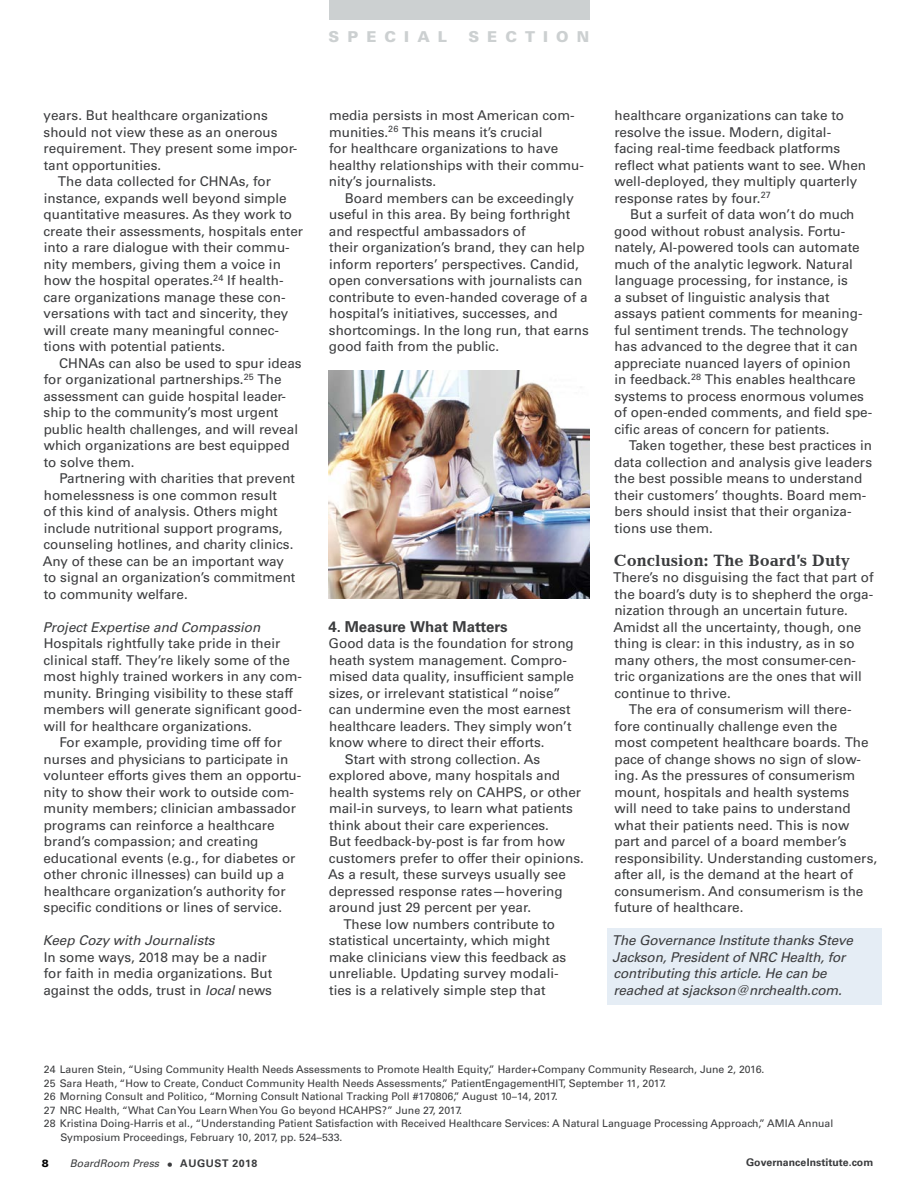
<style>
.page{position:relative;width:918px;height:1188px;background:#fff}
.page>*{position:absolute;margin:0;border:0;box-sizing:border-box;transform-origin:0 0}
.t1{font:700 16.5px "Candida LT";color:#3b3c3e}
.t2{font:700 15px "Univers LT Std";color:#3b3c3e}
.t3{font:900 15px "Univers LT Std";letter-spacing:.54em;color:#ccd0d1}
.body{font:13.5px/16.5px "Univers LT Std";color:#3b3c3e}
.body-no-indent{font:13.5px/16.5px "Univers LT Std";color:#3b3c3e}
.Endnote{font:italic 13.5px/16.5px "Univers LT Std";letter-spacing:-.01em;color:#3b3c3e}
.Footnote{font:10.5px/13.5px "Univers LT Std";color:#3b3c3e}
.t4{font:italic 10.5px "Univers LT Std";color:#3b3c3e}
.t5{font:700 10.5px "Univers LT Std";color:#3b3c3e}
.t6{font:900 10.5px "Univers LT Std";color:#000}
.s1{font-style:italic}
.s2{font-style:normal;font-size:12px}
.s3{font-weight:700;font-style:normal}
</style>
<div class="page">
<div style="left:329px;top:0;width:260px;height:19px;background:#ccd0d1"></div>
<div style="left:607px;top:928px;width:275px;height:77px;background:#e5edf5"></div>
<img style="left:329px;top:371px;width:260px;height:227px">
<p class="t3" style="left:329px;top:27px;width:120px">SPECIAL</p>
<p class="t3" style="left:468px;top:27px;width:123px">SECTION</p>
<p class="body-no-indent" style="left:44px;top:107px;width:255px">years. But healthcare organizations should not view these as an onerous requirement. They present some impor&shy;tant opportunities.</p>
<p class="body" style="left:44px;top:173px;width:261px;text-indent:14px">The data collected for CHNAs, for instance, expands well beyond simple quantitative measures. As they work to create their assessments, hospitals enter into a rare dialogue with their commu&shy;nity members, giving them a voice in how the hospital operates.<sup>24</sup> If health&shy;care organizations manage these con&shy;versations with tact and sincerity, they will create many meaningful connec&shy;tions with potential patients.</p>
<p class="body" style="left:43px;top:355px;width:260px;text-indent:16px">CHNAs can also be used to spur ideas for organizational partnerships.<sup>25</sup> The assessment can guide hospital leader&shy;ship to the community’s most urgent public health challenges, and will reveal which organizations are best equipped to solve them.</p>
<p class="body" style="left:43px;top:470px;width:254px;text-indent:17px">Partnering with charities that prevent homelessness is one common result<br>of this kind of analysis. Others might include nutritional support programs, counseling hotlines, and charity clinics.<br>Any of these can be an important way to signal an organization’s commitment to community welfare.</p>
<h4 class="Endnote" style="left:43px;top:619px;width:219px">Project Expertise and Compassion</h4>
<p class="body-no-indent" style="left:44px;top:635px;width:260px">Hospitals rightfully take pride in their clinical staff. They’re likely some of the most highly trained workers in any com&shy;munity. Bringing visibility to these staff members will generate significant good&shy;will for healthcare organizations.</p>
<p class="body" style="left:43px;top:734px;width:259px;text-indent:16px">For example, providing time off for nurses and physicians to participate in volunteer efforts gives them an opportu&shy;nity to show their work to outside com&shy;munity members; clinician ambassador programs can reinforce a healthcare brand’s compassion; and creating educational events (e.g., for diabetes or other chronic illnesses) can build up a healthcare organization’s authority for specific conditions or lines of service.</p>
<h4 class="Endnote" style="left:43px;top:932px;width:173px">Keep Cozy with Journalists</h4>
<p class="body-no-indent" style="left:43px;top:949px;width:230px">In some ways, 2018 may be a nadir for faith in media organizations. But against the odds, trust in <span class="s1">local</span> news</p>
<p class="body-no-indent" style="left:329px;top:107px;width:256px">media persists in most American com&shy;munities.<sup>26</sup> This means it’s crucial<br>for healthcare organizations to have healthy relationships with their commu&shy;nity’s journalists.</p>
<p class="body" style="left:329px;top:190px;width:261px;text-indent:16px">Board members can be exceedingly useful in this area. By being forthright and respectful ambassadors of<br>their organization’s brand, they can help inform reporters’ perspectives. Candid, open conversations with journalists can contribute to even-handed coverage of a hospital’s initiatives, successes, and shortcomings. In the long run, that earns good faith from the public.</p>
<h3 class="t2" style="left:328px;top:617px;width:181px">4. Measure What Matters</h3>
<p class="body-no-indent" style="left:329px;top:635px;width:247px">Good data is the foundation for strong heath system management. Compro&shy;mised data quality, insufficient sample sizes, or irrelevant statistical “noise” can undermine even the most earnest healthcare leaders. They simply won’t know where to direct their efforts.</p>
<p class="body" style="left:328px;top:751px;width:257px;text-indent:17px">Start with strong collection. As explored above, many hospitals and health systems rely on CAHPS, or other mail-in surveys, to learn what patients think about their care experiences.<br>But feedback-by-post is far from how customers prefer to offer their opinions.<br>As a result, these surveys usually see depressed response rates—hovering around just 29 percent per year.</p>
<p class="body" style="left:329px;top:916px;width:239px;text-indent:14px">These low numbers contribute to statistical uncertainty, which might make clinicians view this feedback as unreliable. Updating survey modali&shy;ties is a relatively simple step that</p>
<p class="body" style="left:614px;top:107px;width:253px">healthcare organizations can take to resolve the issue. Modern, digital&shy;facing real-time feedback platforms reflect what patients want to see. When well-deployed, they multiply quarterly response rates by four.<sup>27</sup></p>
<p class="body" style="left:614px;top:206px;width:260px;text-indent:16px">But a surfeit of data won’t do much good without robust analysis. Fortu&shy;nately, AI-powered tools can automate much of the analytic legwork. Natural language processing, for instance, is<br>a subset of linguistic analysis that assays patient comments for meaning&shy;ful sentiment trends. The technology has advanced to the degree that it can appreciate nuanced layers of opinion<br>in feedback.<sup>28</sup> This enables healthcare systems to process enormous volumes of open-ended comments, and field spe&shy;cific areas of concern for patients.</p>
<p class="body" style="left:614px;top:437px;width:259px;text-indent:15px">Taken together, these best practices in data collection and analysis give leaders the best possible means to understand their customers’ thoughts. Board mem&shy;bers should insist that their organiza&shy;tions use them.</p>
<h2 class="t1" style="left:614px;top:550px;width:237px">Conclusion: The Board’s Duty</h2>
<p class="body-no-indent" style="left:613px;top:569px;width:262px">There’s no disguising the fact that part of the board’s duty is to shepherd the orga&shy;nization through an uncertain future.<br>Amidst all the uncertainty, though, one thing is clear: in this industry, as in so many others, the most consumer-cen&shy;tric organizations are the ones that will continue to thrive.</p>
<p class="body" style="left:614px;top:701px;width:265px;text-indent:15px">The era of consumerism will there&shy;fore continually challenge even the<br>most competent healthcare boards. The pace of change shows no sign of slow&shy;ing. As the pressures of consumerism mount, hospitals and health systems<br>will need to take pains to understand what their patients need. This is now part and parcel of a board member’s responsibility. Understanding customers, after all, is the demand at the heart of consumerism. And consumerism is the future of healthcare.</p>
<p class="Endnote" style="left:612px;top:932px;width:242px">The Governance Institute thanks Steve Jackson, President of NRC Health, for contributing this article. He can be reached at sjackson@nrchealth.com.</p>
<p class="Footnote" style="left:44px;top:1063px;width:722px">24 Lauren Stein, “Using Community Health Needs Assessments to Promote Health Equity,” Harder+Company Community Research, June 2, 2016.</p>
<p class="Footnote" style="left:44px;top:1076px;width:624px">25 Sara Heath, “How to Create, Conduct Community Health Needs Assessments,” PatientEngagementHIT, September 11, 2017.</p>
<p class="Footnote" style="left:44px;top:1090px;width:515px">26 Morning Consult and Politico, “Morning Consult National Tracking Poll #170806,” August 10–14, 2017.</p>
<p class="Footnote" style="left:44px;top:1103px;width:420px">27 NRC Health, “What Can You Learn When You Go beyond HCAHPS?” June 27, 2017.</p>
<p class="Footnote" style="left:61px;top:1117px;width:774px;text-indent:-17px">28 Kristina Doing-Harris et al., “Understanding Patient Satisfaction with Received Healthcare Services: A Natural Language Processing Approach,” AMIA Annual<br>Symposium Proceedings, February 10, 2017, pp. 524–533.</p>
<p class="t6" style="left:42px;top:1157px;width:9px">8</p>
<p class="t4" style="left:70px;top:1158px;width:189px">BoardRoom Press <span class="s2">•</span> <span class="s3">AUGUST 2018</span></p>
<p class="t5" style="left:746px;top:1156px;width:129px">GovernanceInstitute.com</p>
</div>
